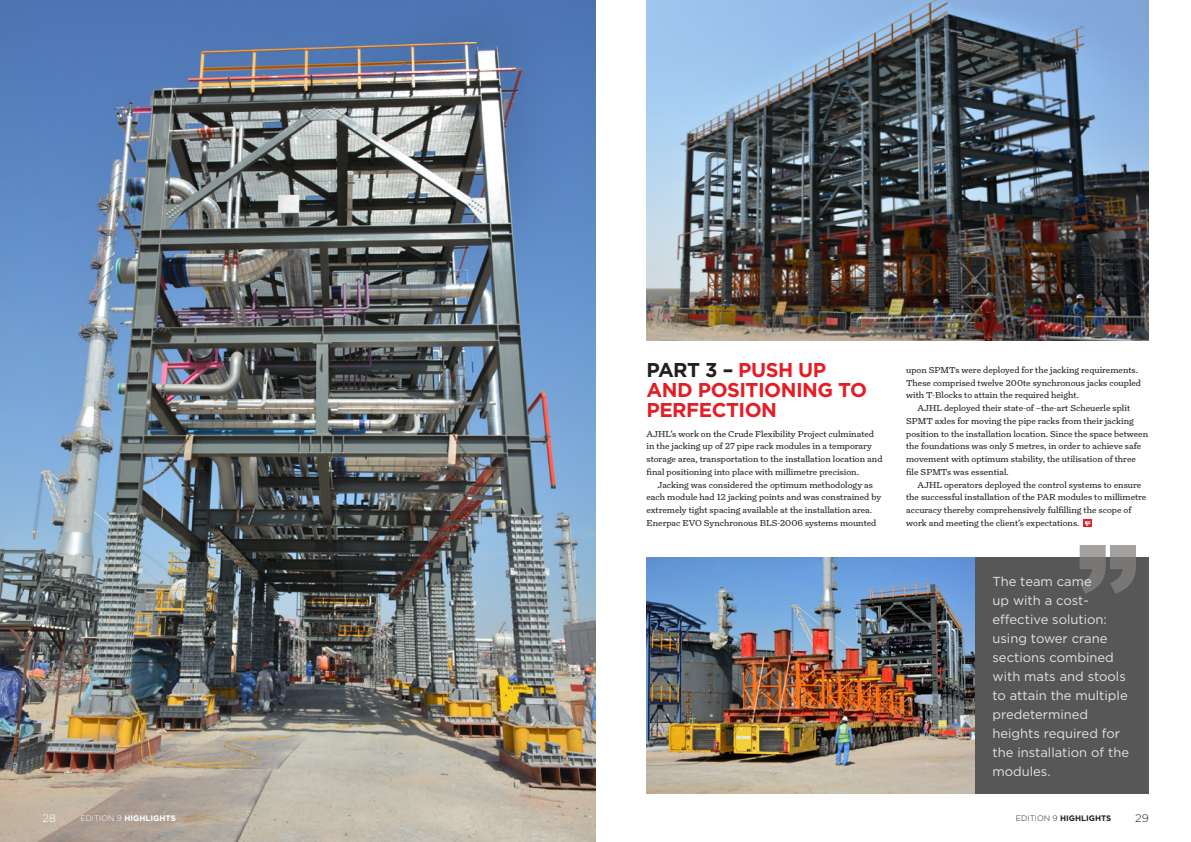
<style>
.page{position:relative;width:1191px;height:842px;background:#fff}
.page>*{position:absolute;margin:0;border:0;box-sizing:border-box;transform-origin:0 0}
.t1{font:700 20px/20px "Gotham";letter-spacing:-.025em;color:#e51e26}
.t2{font:13px/19px "Gotham";color:#e3e4e5}
.t3{font:300 11px "Gotham";color:#fff}
.t4{font:300 11px "Gotham";color:#231f20}
.t5{font:8.8px/12.8px "Turnip";color:#231f20}
.t6{font:700 8px "Gotham";color:#fff}
.t7{font:700 8px "Gotham";color:#231f20}
.s1{color:#231f20}
.s2{font-weight:300}
</style>
<div class="page">
<img style="left:646px;top:557px;width:329px;height:237px">
<div style="left:975px;top:557px;width:173px;height:237px;background:#585757"></div>
<svg style="left:1079px;top:545px;width:57px;height:49px"></svg>
<img style="left:646px;top:0;width:502px;height:340px">
<img style="left:0;top:0;width:595px;height:842px">
<div style="left:1083px;top:520px;width:8px;height:7px;background:#e51e26"></div>
<svg style="left:1084px;top:521px;width:6px;height:5px"></svg>
<h1 class="t1" style="left:646px;top:360px;width:222px"><span class="s1">PART 3 –</span> PUSH UP<br>AND POSITIONING TO<br>PERFECTION</h1>
<p class="t5" style="left:646px;top:427px;width:237px">AJHL’s work on the Crude Flexibility Project culminated in the jacking up of 27 pipe rack modules in a temporary storage area, transportation to the installation location and final positioning into place with millimetre precision.</p>
<p class="t5" style="left:646px;top:478px;width:236px;text-indent:11px">Jacking was considered the optimum methodology as each module had 12 jacking points and was constrained by extremely tight spacing available at the installation area.<br>Enerpac EVO Synchronous BLS-2006 systems mounted</p>
<p class="t5" style="left:906px;top:363px;width:236px">upon SPMTs were deployed for the jacking requirements.<br>These comprised twelve 200te synchronous jacks coupled with T-Blocks to attain the required height.</p>
<p class="t5" style="left:906px;top:402px;width:243px;text-indent:11px">AJHL deployed their state-of –the-art Scheuerle split SPMT axles for moving the pipe racks from their jacking position to the installation location. Since the space between the foundations was only 5 metres, in order to achieve safe movement with optimum stability, the utilisation of three file SPMTs was essential.</p>
<p class="t5" style="left:906px;top:478px;width:242px;text-indent:11px">AJHL operators deployed the control systems to ensure the successful installation of the PAR modules to millimetre accuracy thereby comprehensively fulfilling the scope of work and meeting the client’s expectations.</p>
<h2 class="t2" style="left:992px;top:571px;width:138px">The team came<br>up with a cost&shy;effective solution: using tower crane sections combined with mats and stools to attain the multiple predetermined heights required for the installation of the modules.</h2>
<p class="t3" style="left:43px;top:811px;width:15px">28</p>
<p class="t6" style="left:80px;top:812px;width:97px"><span class="s2">EDITION 9</span> HIGHLIGHTS</p>
<p class="t7" style="left:1016px;top:812px;width:97px"><span class="s2">EDITION 9</span> HIGHLIGHTS</p>
<p class="t4" style="left:1135px;top:811px;width:15px">29</p>
</div>
